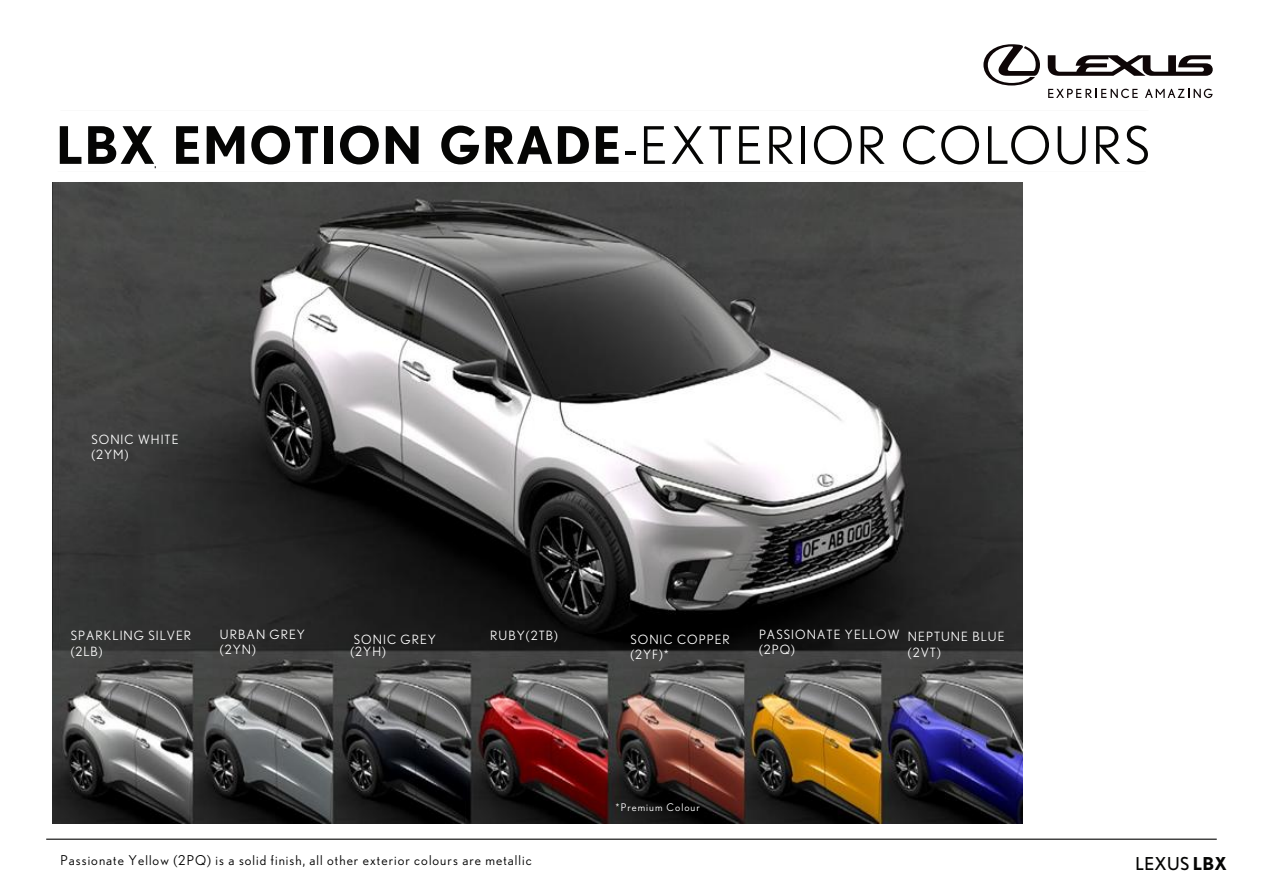
<style>
.page{position:relative;width:1263px;height:893px;background:#fff}
.page>*{position:absolute;margin:0;border:0;box-sizing:border-box;transform-origin:0 0}
.t1{font:51.6px "Nobel WGL";letter-spacing:.05em;color:#050504}
.t2{font:17.7px "Nobel WGL";letter-spacing:.02em;color:#050504}
.t3{font:13.5px "Nobel WGL";letter-spacing:.075em;color:#000}
.t4{font:12.75px/15.3px "Nobel WGL";letter-spacing:.08em;color:#fff}
.t5{font:10.5px "Nobel WGL";letter-spacing:.1em;color:#fff}
.s1{font-weight:700}
</style>
<div class="page">
<hr style="left:46px;top:839px;width:1171px;height:1px;background:#050504">
<svg style="left:983px;top:44px;width:57px;height:42px"></svg>
<svg style="left:1048px;top:55px;width:165px;height:21px"></svg>
<svg style="left:1048px;top:89px;width:90px;height:9px"></svg>
<svg style="left:1145px;top:89px;width:67px;height:9px"></svg>
<img style="left:52px;top:182px;width:970px;height:641px">
<hr style="left:60px;top:110px;width:1088px;height:1px;background:#050504">
<hr style="left:58px;top:171px;width:1088px;height:1px;background:#050504">
<h1 class="t1" style="left:56px;top:116px;width:1095px"><span class="s1">LBX EMOTION GRADE</span>-EXTERIOR COLOURS</h1>
<p class="t4" style="left:91px;top:432px;width:89px">SONIC WHITE (2YM)</p>
<p class="t4" style="left:71px;top:628px;width:122px">SPARKLING SILVER (2LB)</p>
<p class="t4" style="left:220px;top:627px;width:87px">URBAN GREY (2YN)</p>
<p class="t4" style="left:490px;top:628px;width:69px">RUBY(2TB)</p>
<p class="t4" style="left:630px;top:632px;width:101px">SONIC COPPER (2YF)*</p>
<p class="t4" style="left:759px;top:626px;width:142px">PASSIONATE YELLOW (2PQ)</p>
<p class="t4" style="left:908px;top:629px;width:98px">NEPTUNE BLUE (2VT)</p>
<p class="t4" style="left:351px;top:634px;width:87px;line-height:12.1px">SONIC GREY (2YH)</p>
<p class="t3" style="left:61px;top:852px;width:473px">Passionate Yellow (2PQ) is a solid finish, all other exterior colours are metallic</p>
<p class="t5" style="left:615px;top:802px;width:86px">*Premium Colour</p>
<h2 class="t2" style="left:1135px;top:851px;width:93px">LEXUS <span class="s1">LBX</span></h2>
</div>
